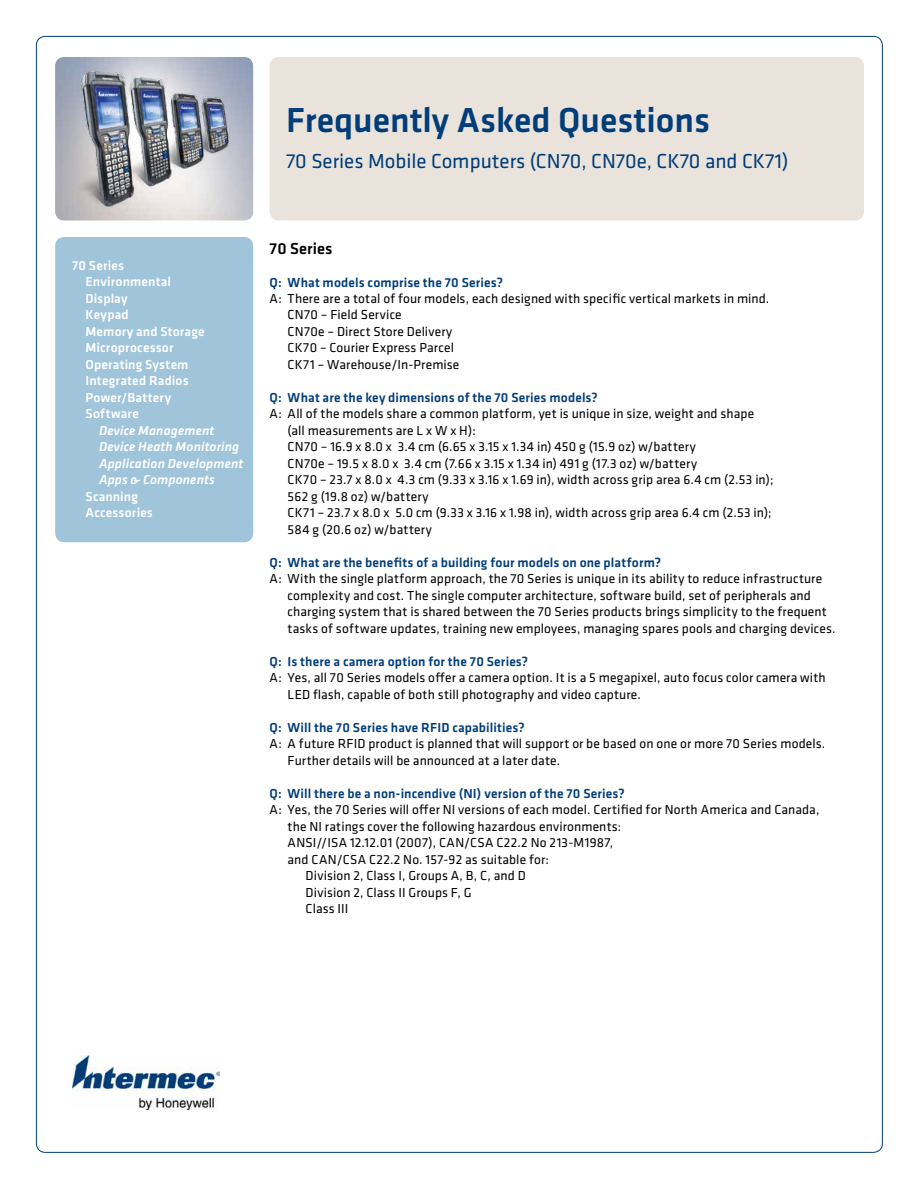
<style>
.page{position:relative;width:918px;height:1188px;background:#fff}
.page>*{position:absolute;margin:0;border:0;box-sizing:border-box;transform-origin:0 0}
.t1{font:500 36px "Klavika";color:#003d79}
.t2{font:21px "Klavika";color:#003d79}
.t3{font:500 16.5px "Klavika";letter-spacing:.005em;color:#000}
.t4{font:13.5px/16.5px "Klavika";letter-spacing:.01em;color:#000}
.t5{font:500 13.5px "Klavika";letter-spacing:.01em;color:#003d79}
.t6{font:500 13.5px/16.5px "Klavika";letter-spacing:.01em;color:#fff}
.t7{font:italic 500 13.5px/16.5px "Klavika";letter-spacing:.01em;color:#fff}
</style>
<div class="page">
<div style="left:55px;top:237px;width:198px;height:305px;background:#a0c4da;border-radius:9px"></div>
<div style="left:270px;top:57px;width:594px;height:163px;background:#e9e3dc;border-radius:9px"></div>
<img style="left:56px;top:62px;width:197px;height:158px">
<img style="left:55px;top:57px;width:197px;height:158px">
<img style="left:72px;top:1055px;width:147px;height:54px">
<h1 class="t1" style="left:286px;top:96px;width:426px">Frequently Asked Questions</h1>
<h2 class="t2" style="left:286px;top:147px;width:504px">70 Series Mobile Computers (CN70, CN70e, CK70 and CK71)</h2>
<p class="t6" style="left:86px;top:257px;width:121px;text-indent:-14px">70 Series<br>Environmental<br>Display<br>Keypad<br>Memory and Storage<br>Microprocessor<br>Operating System<br>Integrated Radios<br>Power/Battery<br>Software</p>
<p class="t7" style="left:99px;top:422px;width:146px">Device Management<br>Device Heath Monitoring<br>Application Development<br>Apps &amp; Components</p>
<p class="t6" style="left:86px;top:488px;width:69px">Scanning<br>Accessories</p>
<p class="t3" style="left:270px;top:237px;width:64px">70 Series</p>
<p class="t5" style="left:270px;top:273px;width:235px">Q: What models comprise the 70 Series?</p>
<p class="t4" style="left:288px;top:290px;width:483px;text-indent:-18px">A: There are a total of four models, each designed with specific vertical markets in mind.<br>CN70 – Field Service<br>CN70e – Direct Store Delivery<br>CK70 – Courier Express Parcel<br>CK71 – Warehouse/In-Premise</p>
<p class="t5" style="left:270px;top:388px;width:330px">Q: What are the key dimensions of the 70 Series models?</p>
<p class="t4" style="left:288px;top:405px;width:487px;text-indent:-18px">A: All of the models share a common platform, yet is unique in size, weight and shape (all measurements are L x W x H):<br>CN70 – 16.9 x 8.0 x 3.4 cm (6.65 x 3.15 x 1.34 in) 450 g (15.9 oz) w/battery<br>CN70e – 19.5 x 8.0 x 3.4 cm (7.66 x 3.15 x 1.34 in) 491 g (17.3 oz) w/battery<br>CK70 – 23.7 x 8.0 x 4.3 cm (9.33 x 3.16 x 1.69 in), width across grip area 6.4 cm (2.53 in); 562 g (19.8 oz) w/battery<br>CK71 – 23.7 x 8.0 x 5.0 cm (9.33 x 3.16 x 1.98 in), width across grip area 6.4 cm (2.53 in); 584 g (20.6 oz) w/battery</p>
<p class="t5" style="left:270px;top:553px;width:393px">Q: What are the benefits of a building four models on one platform?</p>
<p class="t4" style="left:288px;top:570px;width:550px;text-indent:-18px">A: With the single platform approach, the 70 Series is unique in its ability to reduce infrastructure complexity and cost. The single computer architecture, software build, set of peripherals and charging system that is shared between the 70 Series products brings simplicity to the frequent tasks of software updates, training new employees, managing spares pools and charging devices.</p>
<p class="t5" style="left:270px;top:652px;width:260px">Q: Is there a camera option for the 70 Series?</p>
<p class="t4" style="left:288px;top:669px;width:540px;text-indent:-18px">A: Yes, all 70 Series models offer a camera option. It is a 5 megapixel, auto focus color camera with<br>LED flash, capable of both still photography and video capture.</p>
<p class="t5" style="left:270px;top:718px;width:257px">Q: Will the 70 Series have RFID capabilities?</p>
<p class="t4" style="left:288px;top:735px;width:539px;text-indent:-18px">A: A future RFID product is planned that will support or be based on one or more 70 Series models.<br>Further details will be announced at a later date.</p>
<p class="t5" style="left:270px;top:784px;width:357px">Q: Will there be a non-incendive (NI) version of the 70 Series?</p>
<p class="t4" style="left:270px;top:801px;width:551px">A: Yes, the 70 Series will offer NI versions of each model. Certified for North America and Canada,</p>
<p class="t4" style="left:288px;top:818px;width:335px">the NI ratings cover the following hazardous environments:</p>
<p class="t4" style="left:288px;top:834px;width:327px">ANSI//ISA 12.12.01 (2007), CAN/CSA C22.2 No 213-M1987,</p>
<p class="t4" style="left:288px;top:851px;width:263px">and CAN/CSA C22.2 No. 157-92 as suitable for:</p>
<p class="t4" style="left:306px;top:867px;width:222px">Division 2, Class I, Groups A, B, C, and D</p>
<p class="t4" style="left:306px;top:884px;width:167px">Division 2, Class II Groups F, G</p>
<p class="t4" style="left:306px;top:900px;width:44px">Class III</p>
</div>
